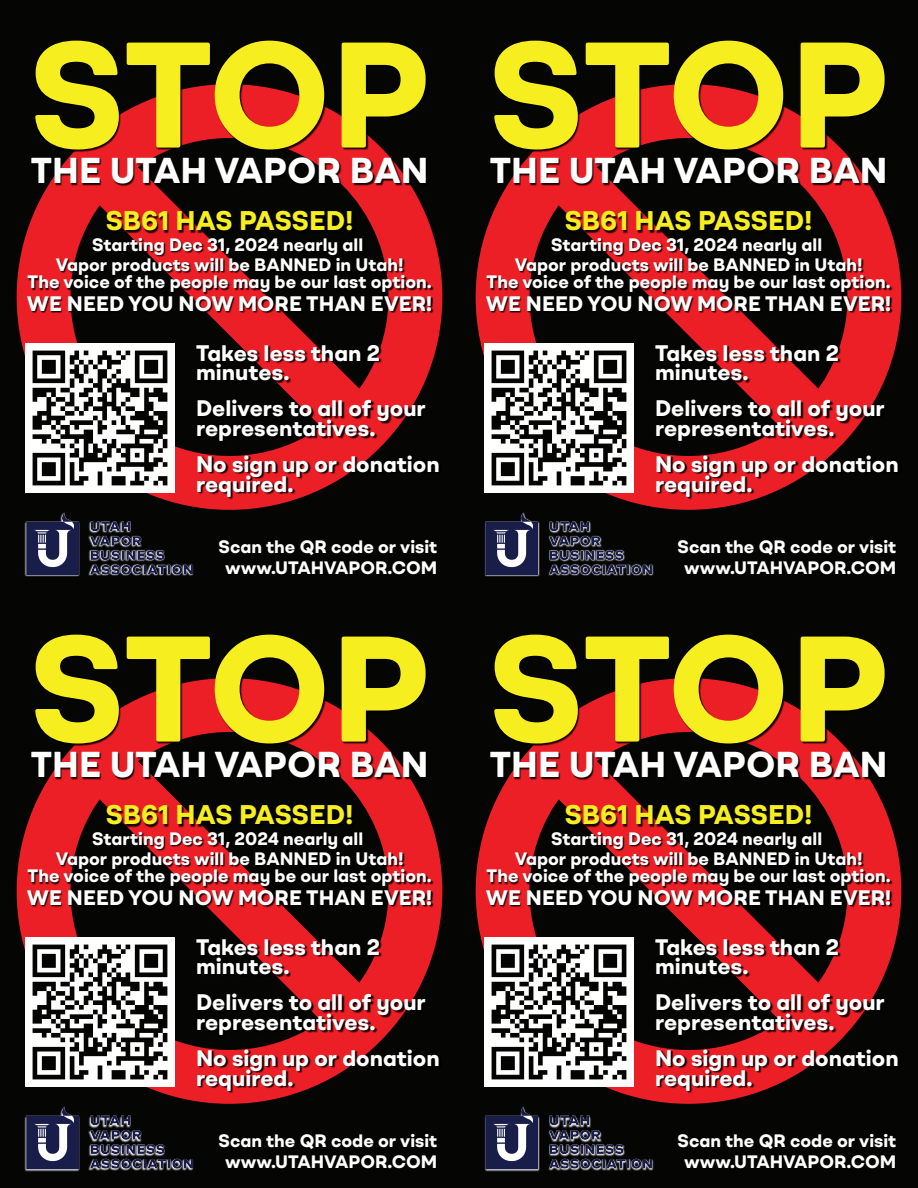
<style>
.page{position:relative;width:918px;height:1188px;background:#fff}
.page>*{position:absolute;margin:0;border:0;box-sizing:border-box;transform-origin:0 0}
.t1{font:150px "Khorla";letter-spacing:-.005em;color:#f7ee1f}
.t2{font:36px "Khorla";color:#fff}
.t3{font:27px "Khorla";color:#f7ee1f}
.t4{font:22.5px/19.6px "Khorla";color:#fff}
.t5{font:21px "Khorla";color:#fff}
.t6{font:18px/21px "Khorla";color:#fff;text-align:center}
</style>
<div class="page">
<div style="left:459px;top:594px;width:459px;height:594px;background:#050504"></div>
<div style="left:0;top:594px;width:459px;height:594px;background:#050504"></div>
<div style="left:459px;top:0;width:459px;height:594px;background:#050504"></div>
<div style="left:0;top:0;width:459px;height:594px;background:#050504"></div>
<div style="left:476px;top:678px;width:425px;height:426px;background:#ec1f26;border-radius:50%"></div>
<div style="left:476px;top:84px;width:425px;height:426px;background:#ec1f26;border-radius:50%"></div>
<div style="left:17px;top:84px;width:425px;height:426px;background:#ec1f26;border-radius:50%"></div>
<svg style="left:654px;top:790px;width:191px;height:257px;fill:#050504"></svg>
<svg style="left:541px;top:196px;width:304px;height:257px;fill:#050504"></svg>
<svg style="left:82px;top:196px;width:304px;height:257px;fill:#050504"></svg>
<img style="left:24px;top:790px;width:630px;height:314px">
<img style="left:484px;top:1106px;width:170px;height:66px">
<img style="left:24px;top:1106px;width:170px;height:66px">
<img style="left:484px;top:512px;width:170px;height:65px">
<img style="left:24px;top:512px;width:170px;height:65px">
<img style="left:655px;top:935px;width:190px;height:49px">
<img style="left:196px;top:935px;width:193px;height:49px">
<img style="left:655px;top:341px;width:190px;height:49px">
<img style="left:196px;top:341px;width:190px;height:49px">
<img style="left:657px;top:1047px;width:176px;height:48px">
<img style="left:196px;top:1047px;width:247px;height:48px">
<img style="left:657px;top:453px;width:176px;height:48px">
<img style="left:198px;top:453px;width:176px;height:48px">
<img style="left:655px;top:991px;width:222px;height:48px">
<img style="left:196px;top:991px;width:233px;height:48px">
<img style="left:655px;top:397px;width:222px;height:49px">
<img style="left:196px;top:397px;width:222px;height:49px">
<img style="left:484px;top:938px;width:150px;height:149px">
<img style="left:25px;top:938px;width:150px;height:149px">
<img style="left:484px;top:344px;width:150px;height:149px">
<img style="left:25px;top:344px;width:150px;height:149px">
<img style="left:486px;top:867px;width:407px;height:47px">
<img style="left:27px;top:867px;width:409px;height:47px">
<img style="left:486px;top:276px;width:407px;height:44px">
<img style="left:27px;top:276px;width:407px;height:44px">
<img style="left:515px;top:830px;width:351px;height:43px">
<img style="left:56px;top:830px;width:351px;height:43px">
<img style="left:515px;top:236px;width:351px;height:43px">
<img style="left:56px;top:236px;width:351px;height:43px">
<img style="left:565px;top:801px;width:251px;height:34px">
<img style="left:106px;top:801px;width:251px;height:34px">
<img style="left:565px;top:207px;width:251px;height:34px">
<img style="left:106px;top:207px;width:251px;height:34px">
<img style="left:501px;top:785px;width:375px;height:5px">
<img style="left:42px;top:785px;width:375px;height:5px">
<img style="left:501px;top:191px;width:375px;height:5px">
<img style="left:42px;top:191px;width:375px;height:5px">
<img style="left:504px;top:678px;width:369px;height:107px">
<img style="left:45px;top:678px;width:369px;height:107px">
<img style="left:504px;top:84px;width:369px;height:107px">
<img style="left:45px;top:84px;width:369px;height:107px">
<h1 class="t1" style="left:29px;top:-5px;width:861px">STOP STOP</h1>
<h2 class="t2" style="left:31px;top:146px;width:399px">THE UTAH VAPOR BAN</h2>
<h2 class="t2" style="left:490px;top:146px;width:399px">THE UTAH VAPOR BAN</h2>
<h3 class="t3" style="left:106px;top:203px;width:249px">SB61 HAS PASSED!</h3>
<h3 class="t3" style="left:565px;top:203px;width:249px">SB61 HAS PASSED!</h3>
<p class="t6" style="left:56px;top:235px;width:350px;line-height:19.5px">Starting Dec 31, 2024 nearly all<br>Vapor products will be BANNED in Utah!</p>
<p class="t6" style="left:28px;top:271px;width:406px">The voice of the people may be our last option.</p>
<p class="t5" style="left:27px;top:289px;width:407px">WE NEED YOU NOW MORE THAN EVER!</p>
<p class="t6" style="left:515px;top:235px;width:350px;line-height:19.5px">Starting Dec 31, 2024 nearly all<br>Vapor products will be BANNED in Utah!</p>
<p class="t6" style="left:487px;top:271px;width:406px">The voice of the people may be our last option.</p>
<p class="t5" style="left:486px;top:289px;width:407px">WE NEED YOU NOW MORE THAN EVER!</p>
<p class="t4" style="left:196px;top:342px;width:185px">Takes less than 2 minutes.</p>
<p class="t4" style="left:655px;top:342px;width:185px">Takes less than 2 minutes.</p>
<p class="t4" style="left:196px;top:398px;width:231px">Delivers to all of your representatives.</p>
<p class="t4" style="left:655px;top:398px;width:231px">Delivers to all of your representatives.</p>
<p class="t4" style="left:196px;top:454px;width:245px">No sign up or donation required.</p>
<p class="t4" style="left:655px;top:454px;width:245px">No sign up or donation required.</p>
<p class="t6" style="left:219px;top:535px;width:220px">Scan the QR code or visit www.UTAHVAPOR.COM</p>
<p class="t6" style="left:678px;top:535px;width:220px">Scan the QR code or visit www.UTAHVAPOR.COM</p>
<h1 class="t1" style="left:29px;top:589px;width:861px">STOP STOP</h1>
<h2 class="t2" style="left:31px;top:740px;width:399px">THE UTAH VAPOR BAN</h2>
<h2 class="t2" style="left:490px;top:740px;width:399px">THE UTAH VAPOR BAN</h2>
<h3 class="t3" style="left:106px;top:797px;width:249px">SB61 HAS PASSED!</h3>
<h3 class="t3" style="left:565px;top:797px;width:249px">SB61 HAS PASSED!</h3>
<p class="t6" style="left:56px;top:829px;width:350px;line-height:19.5px">Starting Dec 31, 2024 nearly all<br>Vapor products will be BANNED in Utah!</p>
<p class="t6" style="left:28px;top:865px;width:406px">The voice of the people may be our last option.</p>
<p class="t5" style="left:27px;top:883px;width:407px">WE NEED YOU NOW MORE THAN EVER!</p>
<p class="t6" style="left:515px;top:829px;width:350px;line-height:19.5px">Starting Dec 31, 2024 nearly all<br>Vapor products will be BANNED in Utah!</p>
<p class="t6" style="left:487px;top:865px;width:406px">The voice of the people may be our last option.</p>
<p class="t5" style="left:486px;top:883px;width:407px">WE NEED YOU NOW MORE THAN EVER!</p>
<p class="t4" style="left:196px;top:936px;width:185px">Takes less than 2 minutes.</p>
<p class="t4" style="left:655px;top:936px;width:185px">Takes less than 2 minutes.</p>
<p class="t4" style="left:196px;top:992px;width:231px">Delivers to all of your representatives.</p>
<p class="t4" style="left:655px;top:992px;width:231px">Delivers to all of your representatives.</p>
<p class="t4" style="left:196px;top:1048px;width:245px">No sign up or donation required.</p>
<p class="t4" style="left:655px;top:1048px;width:245px">No sign up or donation required.</p>
<p class="t6" style="left:219px;top:1129px;width:220px">Scan the QR code or visit www.UTAHVAPOR.COM</p>
<p class="t6" style="left:678px;top:1129px;width:220px">Scan the QR code or visit www.UTAHVAPOR.COM</p>
</div>
